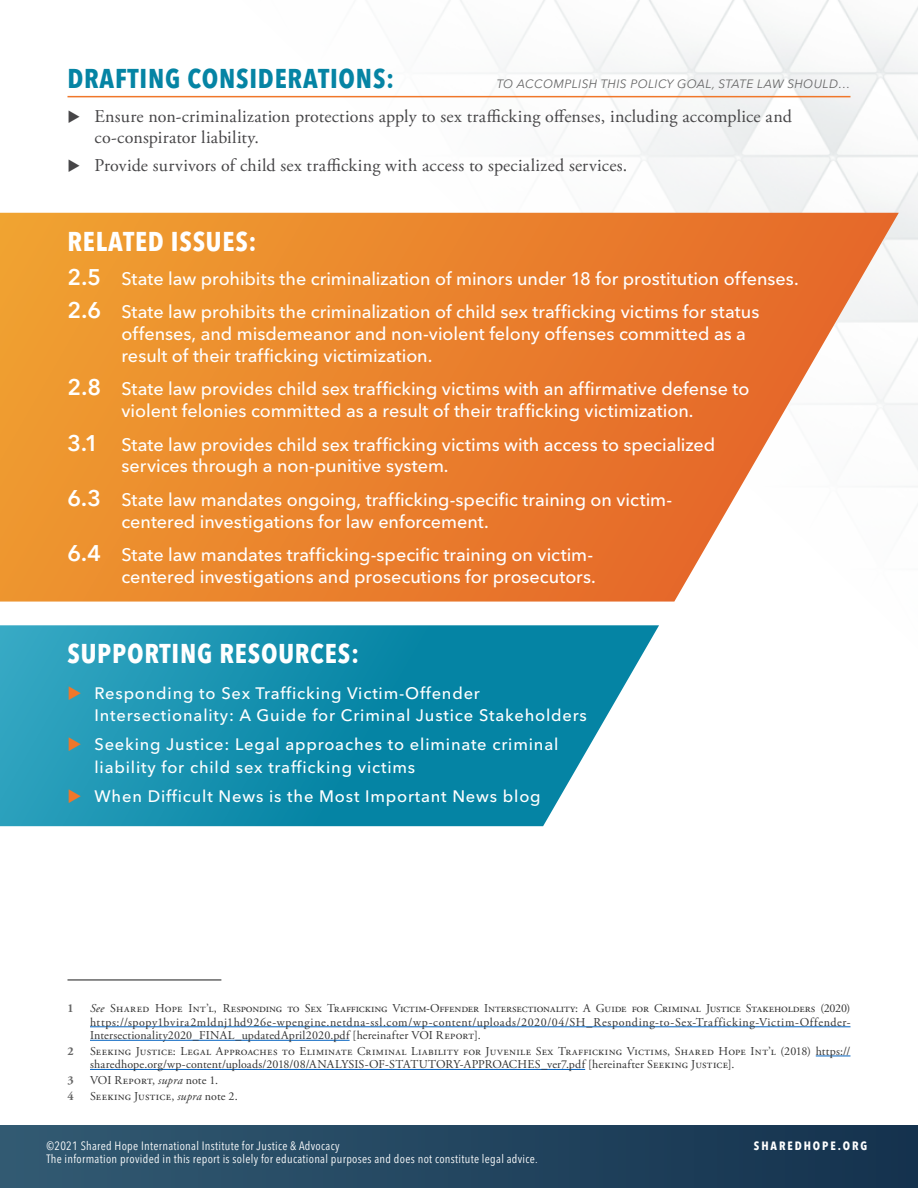
<style>
.page{position:relative;width:918px;height:1188px;background:#fff}
.page>*{position:absolute;margin:0;border:0;box-sizing:border-box;transform-origin:0 0}
.t1{font:700 condensed 27px "Avenir Next LT Pro";letter-spacing:.03em;color:#fff}
.t2{font:700 condensed 27px "Avenir Next LT Pro";letter-spacing:.03em;color:#0584a4}
.t3{font:500 18px/21.6px "Avenir Next LT Pro";letter-spacing:-.005em;color:#fff}
.t4{font:18px/21px "Adobe Garamond Pro";letter-spacing:.015em;color:#464547}
.t5{font:500 16.5px/22.5px "Avenir Next LT Pro";letter-spacing:.05em;color:#fff}
.t6{font:12px/13.5px "Adobe Garamond Pro";letter-spacing:.025em;color:#333;text-align:justify}
.t7{font:condensed 12px "Avenir Next LT Pro";letter-spacing:.025em;color:#fff}
.t8{font:italic 12px "Avenir Next LT Pro";letter-spacing:.03em;color:#666}
.t9{font:700 condensed 12px "Avenir Next LT Pro";letter-spacing:.16em;color:#fff}
.t10{font:700 12px "Adobe Garamond Pro";color:#666}
.s1{font-weight:600;font-size:22.5px}
.s2{font-style:italic}
</style>
<div class="page">
<img style="left:221px;top:0;width:697px;height:981px">
<div style="left:0;top:1126px;width:918px;height:62px;background:linear-gradient(to right,#325a72,#14324d)"></div>
<svg style="left:0;top:213px;width:899px;height:389px;background:#ec9044"></svg>
<svg style="left:0;top:625px;width:659px;height:201px;background:#2898b4"></svg>
<hr style="left:90px;top:1026px;width:760px;height:1px;background:#0563c1">
<hr style="left:90px;top:1040px;width:260px;height:1px;background:#0563c1">
<hr style="left:816px;top:1056px;width:34px;height:1px;background:#0563c1">
<hr style="left:90px;top:1069px;width:495px;height:1px;background:#0563c1">
<hr style="left:68px;top:979px;width:153px;height:2px;background:#666">
<hr style="left:68px;top:96px;width:782px;height:1px;background:#f0772a">
<svg style="left:69px;top:686px;width:12px;height:13px"></svg>
<svg style="left:69px;top:737px;width:12px;height:14px"></svg>
<svg style="left:69px;top:789px;width:12px;height:14px"></svg>
<h1 class="t2" style="left:68px;top:62px;width:328px">DRAFTING CONSIDERATIONS:</h1>
<p class="t8" style="left:497px;top:77px;width:355px">TO ACCOMPLISH THIS POLICY GOAL, STATE LAW SHOULD…</p>
<p class="t4" style="left:94px;top:107px;width:699px">Ensure non-criminalization protections apply to sex trafficking offenses, including accomplice and co-conspirator liability.</p>
<p class="t4" style="left:94px;top:156px;width:534px">Provide survivors of child sex trafficking with access to specialized services.</p>
<h1 class="t1" style="left:68px;top:225px;width:191px">RELATED ISSUES:</h1>
<p class="t3" style="left:68px;top:261px;width:733px;line-height:33.8px"><span class="s1">2.5</span> State law prohibits the criminalization of minors under 18 for prostitution offenses.<br><span class="s1">2.6</span> State law prohibits the criminalization of child sex trafficking victims for status</p>
<p class="t3" style="left:122px;top:323px;width:626px">offenses, and misdemeanor and non-violent felony offenses committed as a result of their trafficking victimization.</p>
<p class="t3" style="left:68px;top:378px;width:683px;text-align:center"><span class="s1">2.8</span> State law provides child sex trafficking victims with an affirmative defense to violent felonies committed as a result of their trafficking victimization.</p>
<p class="t3" style="left:122px;top:434px;width:595px;text-indent:-54px"><span class="s1">3.1</span> State law provides child sex trafficking victims with access to specialized services through a non-punitive system.</p>
<p class="t3" style="left:122px;top:489px;width:552px;text-indent:-54px"><span class="s1">6.3</span> State law mandates ongoing, trafficking-specific training on victim&shy;centered investigations for law enforcement.</p>
<p class="t3" style="left:68px;top:544px;width:530px;text-align:right"><span class="s1">6.4</span> State law mandates trafficking-specific training on victim&shy;centered investigations and prosecutions for prosecutors.</p>
<h1 class="t1" style="left:68px;top:637px;width:293px">SUPPORTING RESOURCES:</h1>
<p class="t5" style="left:95px;top:682px;width:494px">Responding to Sex Trafficking Victim-Offender<br>Intersectionality: A Guide for Criminal Justice Stakeholders</p>
<p class="t5" style="left:95px;top:733px;width:465px">Seeking Justice: Legal approaches to eliminate criminal liability for child sex trafficking victims</p>
<p class="t5" style="left:95px;top:785px;width:448px">When Difficult News is the Most Important News blog</p>
<p class="t10" style="left:68px;top:1001px;width:8px">1</p>
<p class="t6" style="left:90px;top:1002px;width:762px"><span class="s2">See</span> Shared Hope Int’l, Responding to Sex Trafficking Victim-Offender Intersectionality: A Guide for Criminal Justice Stakeholders (2020) https://spopy1bvira2mldnj1hd926e-wpengine.netdna-ssl.com/wp-content/uploads/2020/04/SH_Responding-to-Sex-Trafficking-Victim-Offender-Intersectionality2020_FINAL_updatedApril2020.pdf [hereinafter VOI Report].</p>
<p class="t10" style="left:68px;top:1044px;width:8px">2</p>
<p class="t6" style="left:90px;top:1045px;width:762px">Seeking Justice: Legal Approaches to Eliminate Criminal Liability for Juvenile Sex Trafficking Victims, Shared Hope Int’l (2018) https:// sharedhope.org/wp-content/uploads/2018/08/ANALYSIS-OF-STATUTORY-APPROACHES_ver7.pdf [hereinafter Seeking Justice].</p>
<p class="t10" style="left:68px;top:1073px;width:8px">3</p>
<p class="t6" style="left:90px;top:1074px;width:130px">VOI Report, <span class="s2">supra</span> note 1.</p>
<p class="t10" style="left:68px;top:1089px;width:8px">4</p>
<p class="t6" style="left:90px;top:1089px;width:149px">Seeking Justice, <span class="s2">supra</span> note 2.</p>
<p class="t7" style="left:46px;top:1138px;width:295px">©2021 Shared Hope International Institute for Justice &amp; Advocacy</p>
<p class="t9" style="left:754px;top:1138px;width:115px">SHAREDHOPE.ORG</p>
<p class="t7" style="left:46px;top:1152px;width:493px">The information provided in this report is solely for educational purposes and does not constitute legal advice.</p>
</div>
